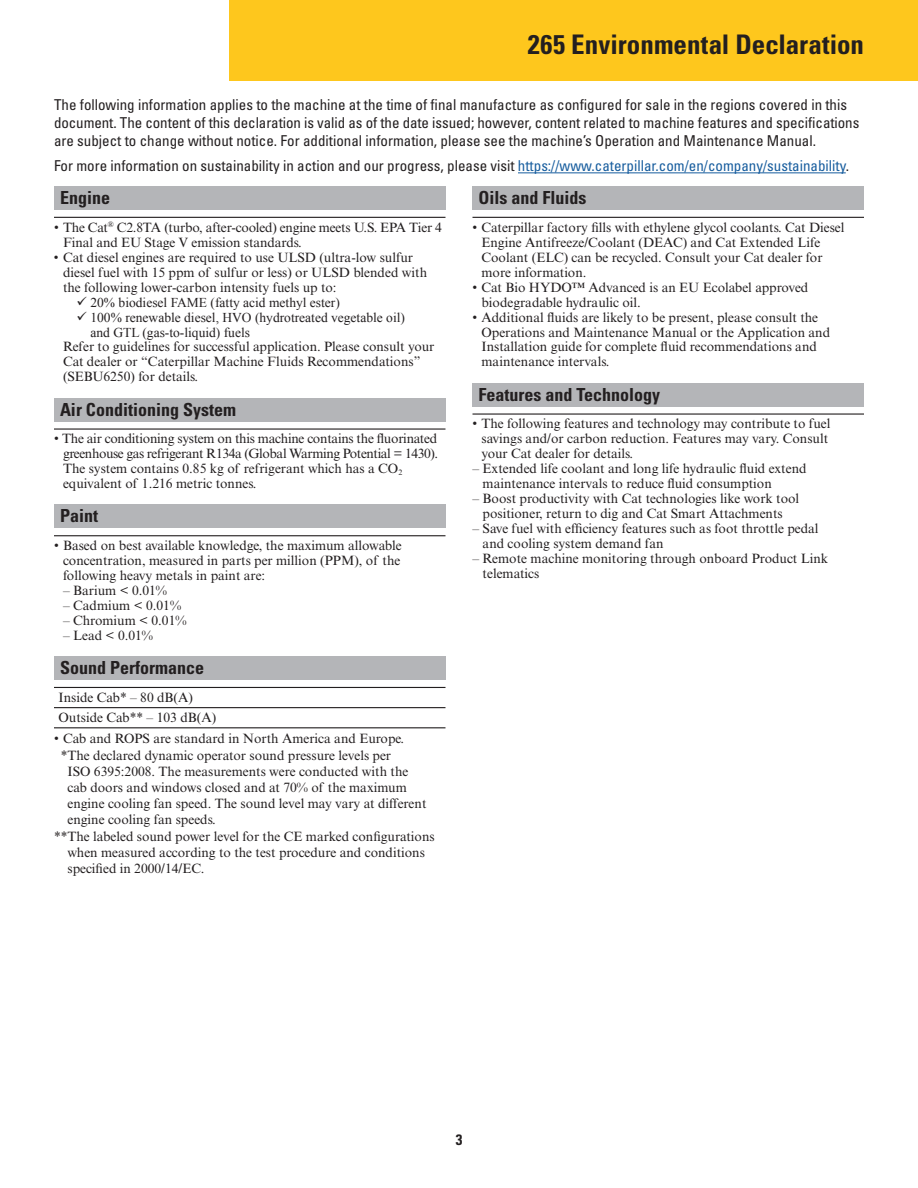
<style>
.page{position:relative;width:918px;height:1188px;background:#fff}
.page>*{position:absolute;margin:0;border:0;box-sizing:border-box;transform-origin:0 0}
.t1{font:700 condensed 27px "Univers LT Std";color:#231f20}
.t2{font:700 condensed 18px "Univers LT Std";color:#231f20}
.t3{font:condensed 15px/18px "Univers LT Std";color:#231f20}
.t4{font:700 condensed 15px "Univers LT Std";color:#231f20}
.t5{font:13.5px/15px "Times New Roman MT Std";color:#231f20}
.t6{font:13.5px/15px "Times New Roman MT Std";letter-spacing:-.02em;color:#231f20}
.t7{font:13.5px/15px "Times New Roman";color:#231f20}
.s1{color:#175d9e}
</style>
<div class="page">
<div style="left:230px;top:0;width:688px;height:81px;background:#fec71d"></div>
<div style="left:54px;top:186px;width:392px;height:24px;background:#b4b5b8"></div>
<hr style="left:54px;top:217px;width:392px;height:1px;background:#231f20">
<div style="left:54px;top:398px;width:392px;height:24px;background:#b4b5b8"></div>
<hr style="left:54px;top:428px;width:392px;height:2px;background:#231f20">
<div style="left:54px;top:505px;width:392px;height:23px;background:#b4b5b8"></div>
<hr style="left:54px;top:535px;width:392px;height:1px;background:#231f20">
<div style="left:54px;top:656px;width:392px;height:24px;background:#b4b5b8"></div>
<hr style="left:54px;top:687px;width:392px;height:1px;background:#231f20">
<hr style="left:54px;top:707px;width:392px;height:1px;background:#231f20">
<hr style="left:54px;top:727px;width:392px;height:1px;background:#231f20">
<div style="left:472px;top:186px;width:392px;height:24px;background:#b4b5b8"></div>
<hr style="left:472px;top:217px;width:392px;height:1px;background:#231f20">
<div style="left:472px;top:383px;width:392px;height:24px;background:#b4b5b8"></div>
<hr style="left:472px;top:413px;width:392px;height:2px;background:#231f20">
<hr style="left:518px;top:172px;width:328px;height:1px;background:#175d9e">
<h1 class="t1" style="left:528px;top:28px;width:338px">265 Environmental Declaration</h1>
<p class="t3" style="left:54px;top:95px;width:807px">The following information applies to the machine at the time of final manufacture as configured for sale in the regions covered in this document. The content of this declaration is valid as of the date issued; however, content related to machine features and specifications are subject to change without notice. For additional information, please see the machine’s Operation and Maintenance Manual.</p>
<p class="t3" style="left:54px;top:157px;width:797px">For more information on sustainability in action and our progress, please visit <span class="s1">https://www.caterpillar.com/en/company/sustainability</span>.</p>
<h2 class="t2" style="left:60px;top:186px;width:52px">Engine</h2>
<p class="t5" style="left:63px;top:219px;width:381px;text-indent:-9px">• The Cat<sup>®</sup> C2.8TA (turbo, after-cooled) engine meets U.S. EPA Tier 4<br>Final and EU Stage V emission standards.</p>
<p class="t5" style="left:63px;top:249px;width:366px;text-indent:-9px">• Cat diesel engines are required to use ULSD (ultra-low sulfur diesel fuel with 15 ppm of sulfur or less) or ULSD blended with the following lower-carbon intensity fuels up to:</p>
<p class="t7" style="left:77px;top:294px;width:265px">✓ 20% biodiesel FAME (fatty acid methyl ester)</p>
<p class="t7" style="left:90px;top:309px;width:316px;text-indent:-14px">✓ 100% renewable diesel, HVO (hydrotreated vegetable oil) and GTL (gas-to-liquid) fuels</p>
<p class="t5" style="left:63px;top:339px;width:373px">Refer to guidelines for successful application. Please consult your<br>Cat dealer or “Caterpillar Machine Fluids Recommendations” (SEBU6250) for details.</p>
<h2 class="t2" style="left:60px;top:398px;width:178px">Air Conditioning System</h2>
<p class="t6" style="left:63px;top:431px;width:377px;text-indent:-9px">• The air conditioning system on this machine contains the fluorinated greenhouse gas refrigerant R134a (Global Warming Potential = 1430).<br>The system contains 0.85 kg of refrigerant which has a CO<sub>2 </sub>equivalent of 1.216 metric tonnes.</p>
<h2 class="t2" style="left:60px;top:505px;width:40px">Paint</h2>
<p class="t5" style="left:63px;top:538px;width:340px;text-align:justify;text-indent:-9px">• Based on best available knowledge, the maximum allowable concentration, measured in parts per million (PPM), of the following heavy metals in paint are:</p>
<p class="t5" style="left:63px;top:583px;width:106px">– Barium &lt; 0.01%</p>
<p class="t5" style="left:63px;top:598px;width:120px">– Cadmium &lt; 0.01%</p>
<p class="t5" style="left:63px;top:613px;width:125px">– Chromium &lt; 0.01%</p>
<p class="t5" style="left:63px;top:628px;width:92px">– Lead &lt; 0.01%</p>
<h2 class="t2" style="left:60px;top:657px;width:145px">Sound Performance</h2>
<p class="t5" style="left:58px;top:687px;width:159px;line-height:20.2px">Inside Cab* – 80 dB(A)<br>Outside Cab** – 103 dB(A)</p>
<p class="t5" style="left:54px;top:731px;width:352px">• Cab and ROPS are standard in North America and Europe.</p>
<p class="t5" style="left:61px;top:748px;width:332px">*The declared dynamic operator sound pressure levels per</p>
<p class="t5" style="left:68px;top:764px;width:342px">ISO 6395:2008. The measurements were conducted with the</p>
<p class="t5" style="left:68px;top:780px;width:341px">cab doors and windows closed and at 70% of the maximum</p>
<p class="t5" style="left:68px;top:796px;width:361px">engine cooling fan speed. The sound level may vary at different</p>
<p class="t5" style="left:68px;top:812px;width:150px">engine cooling fan speeds.</p>
<p class="t5" style="left:54px;top:829px;width:382px">**The labeled sound power level for the CE marked configurations</p>
<p class="t5" style="left:68px;top:845px;width:359px">when measured according to the test procedure and conditions</p>
<p class="t5" style="left:68px;top:861px;width:138px">specified in 2000/14/EC.</p>
<h2 class="t2" style="left:478px;top:186px;width:109px">Oils and Fluids</h2>
<p class="t5" style="left:482px;top:219px;width:365px;text-indent:-9px">• Caterpillar factory fills with ethylene glycol coolants. Cat Diesel Engine Antifreeze/Coolant (DEAC) and Cat Extended Life Coolant (ELC) can be recycled. Consult your Cat dealer for more information.</p>
<p class="t5" style="left:482px;top:279px;width:328px;text-indent:-9px">• Cat Bio HYDO™ Advanced is an EU Ecolabel approved biodegradable hydraulic oil.</p>
<p class="t5" style="left:482px;top:309px;width:350px;text-indent:-9px">• Additional fluids are likely to be present, please consult the Operations and Maintenance Manual or the Application and Installation guide for complete fluid recommendations and maintenance intervals.</p>
<h2 class="t2" style="left:478px;top:383px;width:183px">Features and Technology</h2>
<p class="t5" style="left:482px;top:416px;width:350px;text-indent:-9px">• The following features and technology may contribute to fuel savings and/or carbon reduction. Features may vary. Consult your Cat dealer for details.</p>
<p class="t5" style="left:483px;top:461px;width:325px;text-indent:-10px">– Extended life coolant and long life hydraulic fluid extend maintenance intervals to reduce fluid consumption</p>
<p class="t5" style="left:472px;top:491px;width:328px;text-align:center">– Boost productivity with Cat technologies like work tool positioner, return to dig and Cat Smart Attachments</p>
<p class="t5" style="left:483px;top:521px;width:338px;text-indent:-10px">– Save fuel with efficiency features such as foot throttle pedal and cooling system demand fan</p>
<p class="t5" style="left:483px;top:551px;width:347px;text-indent:-10px">– Remote machine monitoring through onboard Product Link telematics</p>
<p class="t4" style="left:456px;top:1130px;width:8px">3</p>
</div>
